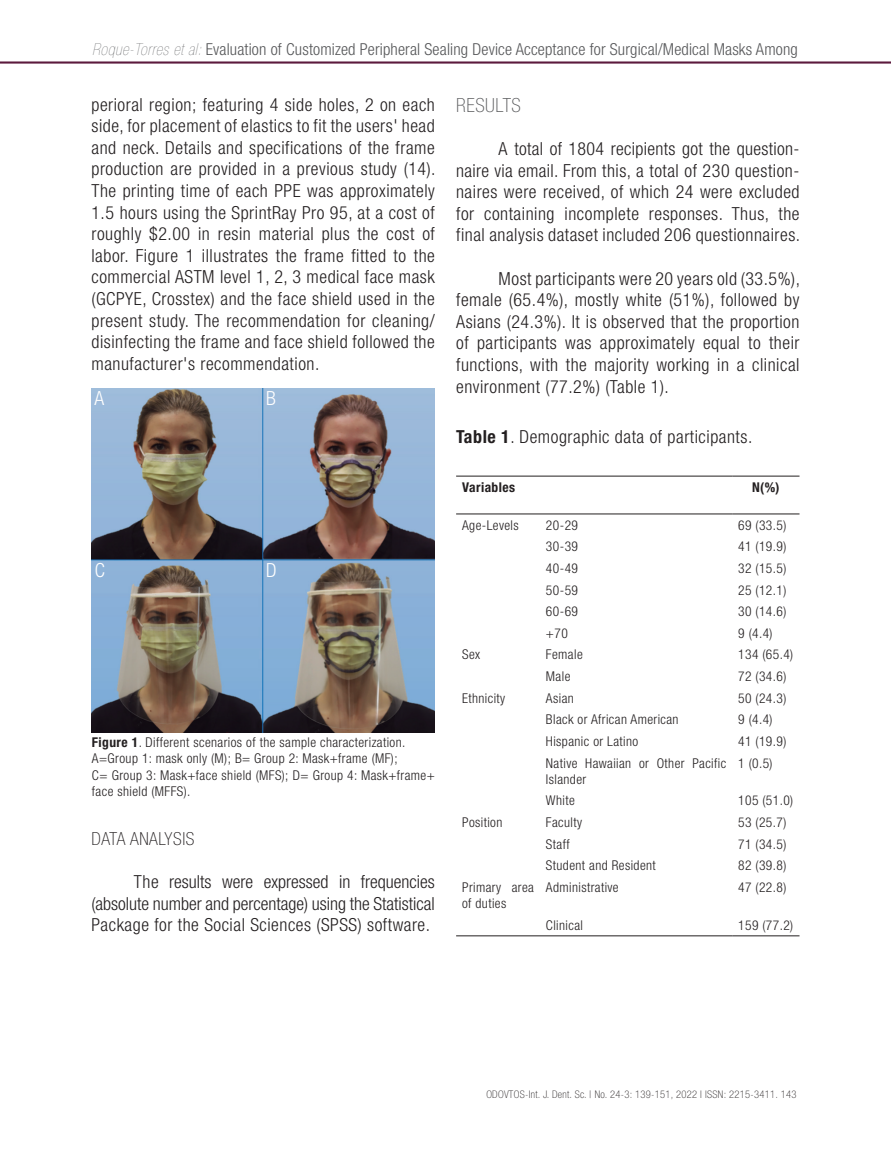
<style>
.page{position:relative;width:891px;height:1161px;background:#fff}
.page>*{position:absolute;margin:0;border:0;box-sizing:border-box;transform-origin:0 0}
.Subtitulo_1{font:100 condensed 19.5px "Helvetica Neue LT Std";letter-spacing:.03em;color:#57585a}
.Texto_general_sin_sa{font:300 condensed 19.5px "Helvetica Neue LT Std";color:#fff}
.Texto_general_con_sa{font:300 condensed 18px/21.6px "Helvetica Neue LT Std";letter-spacing:.03em;color:#231f20;text-align:justify}
.Texto_general_sin_sa-2{font:300 condensed 18px "Helvetica Neue LT Std";letter-spacing:.03em;color:#231f20}
.Subtítulo_2{font:100 condensed 18px "Helvetica Neue LT Std";letter-spacing:.03em;color:#231f20}
.t1{font:300 condensed 16.5px "Helvetica Neue LT Std";letter-spacing:.01em;color:#57585a}
.tablas{font:300 condensed 13.5px/16.2px "Helvetica Neue LT Std";letter-spacing:.03em;color:#231f20}
.fuentes_de_tablas{font:300 condensed 13.5px/16.2px "Helvetica Neue LT Std";letter-spacing:.03em;color:#231f20}
.tablas-2{font:700 condensed 13.5px "Helvetica Neue LT Std";letter-spacing:.03em;color:#231f20}
.t2{font:100 condensed 10.5px "Helvetica Neue LT Std";letter-spacing:.03em;color:#231f20}
.s1{font-weight:200;font-style:italic}
.s2{font-weight:700}
</style>
<div class="page">
<svg style="left:0;top:61px;width:891px;height:3px;background:#8b5d76"></svg>
<img style="left:92px;top:388px;width:342px;height:345px">
<hr style="left:456px;top:935px;width:84px;height:1px;background:#231f20">
<hr style="left:540px;top:935px;width:192px;height:1px;background:#231f20">
<hr style="left:732px;top:935px;width:68px;height:1px;background:#231f20">
<hr style="left:456px;top:476px;width:84px;height:1px;background:#231f20">
<hr style="left:540px;top:476px;width:192px;height:1px;background:#231f20">
<hr style="left:732px;top:476px;width:68px;height:1px;background:#231f20">
<hr style="left:456px;top:514px;width:84px;height:1px;background:#231f20">
<hr style="left:540px;top:514px;width:192px;height:1px;background:#231f20">
<hr style="left:732px;top:514px;width:68px;height:1px;background:#231f20">
<p class="t1" style="left:92px;top:40px;width:707px"><span class="s1">Roque-Torres et al:</span> Evaluation of Customized Peripheral Sealing Device Acceptance for Surgical/Medical Masks Among</p>
<p class="Texto_general_con_sa" style="left:91px;top:93px;width:346px">perioral region; featuring 4 side holes, 2 on each side, for placement of elastics to fit the users' head and neck. Details and specifications of the frame production are provided in a previous study (14).<br>The printing time of each PPE was approximately 1.5 hours using the SprintRay Pro 95, at a cost of roughly $2.00 in resin material plus the cost of labor. Figure 1 illustrates the frame fitted to the commercial ASTM level 1, 2, 3 medical face mask (GCPYE, Crosstex) and the face shield used in the present study. The recommendation for cleaning/ disinfecting the frame and face shield followed the manufacturer's recommendation.</p>
<p class="Texto_general_sin_sa" style="left:94px;top:387px;width:11px">A</p>
<p class="Texto_general_sin_sa" style="left:95px;top:559px;width:12px">C</p>
<p class="Texto_general_sin_sa" style="left:266px;top:387px;width:11px">B</p>
<p class="Texto_general_sin_sa" style="left:266px;top:559px;width:12px">D</p>
<p class="fuentes_de_tablas" style="left:92px;top:734px;width:315px"><span class="s2">Figure 1</span>. Different scenarios of the sample characterization.</p>
<p class="fuentes_de_tablas" style="left:92px;top:750px;width:307px">A=Group 1: mask only (M); B= Group 2: Mask+frame (MF);</p>
<p class="fuentes_de_tablas" style="left:92px;top:767px;width:344px">C= Group 3: Mask+face shield (MFS); D= Group 4: Mask+frame+ face shield (MFFS).</p>
<p class="Subtítulo_2" style="left:91px;top:829px;width:105px">DATA ANALYSIS</p>
<p class="Texto_general_con_sa" style="left:91px;top:871px;width:345px;text-indent:43px">The results were expressed in frequencies (absolute number and percentage) using the Statistical Package for the Social Sciences (SPSS) software.</p>
<p class="Subtitulo_1" style="left:456px;top:94px;width:66px">RESULTS</p>
<p class="Texto_general_con_sa" style="left:456px;top:138px;width:346px;text-indent:43px">A total of 1804 recipients got the question&shy;naire via email. From this, a total of 230 question&shy;naires were received, of which 24 were excluded for containing incomplete responses. Thus, the final analysis dataset included 206 questionnaires.</p>
<p class="Texto_general_con_sa" style="left:456px;top:267px;width:346px;text-indent:43px">Most participants were 20 years old (33.5%), female (65.4%), mostly white (51%), followed by Asians (24.3%). It is observed that the proportion of participants was approximately equal to their functions, with the majority working in a clinical environment (77.2%) (Table 1).</p>
<p class="Texto_general_sin_sa-2" style="left:456px;top:427px;width:298px"><span class="s2">Table 1</span>. Demographic data of participants.</p>
<p class="tablas-2" style="left:462px;top:479px;width:54px">Variables</p>
<p class="tablas-2" style="left:752px;top:479px;width:29px">N(%)</p>
<p class="tablas" style="left:462px;top:517px;width:58px">Age-Levels</p>
<p class="tablas" style="left:546px;top:517px;width:34px">20-29</p>
<p class="tablas" style="left:738px;top:517px;width:50px">69 (33.5)</p>
<p class="tablas" style="left:546px;top:538px;width:34px">30-39</p>
<p class="tablas" style="left:738px;top:538px;width:50px">41 (19.9)</p>
<p class="tablas" style="left:546px;top:560px;width:34px">40-49</p>
<p class="tablas" style="left:738px;top:560px;width:50px">32 (15.5)</p>
<p class="tablas" style="left:546px;top:582px;width:34px">50-59</p>
<p class="tablas" style="left:738px;top:582px;width:50px">25 (12.1)</p>
<p class="tablas" style="left:546px;top:603px;width:34px">60-69</p>
<p class="tablas" style="left:738px;top:603px;width:50px">30 (14.6)</p>
<p class="tablas" style="left:546px;top:625px;width:23px">+70</p>
<p class="tablas" style="left:738px;top:625px;width:36px">9 (4.4)</p>
<p class="tablas" style="left:462px;top:646px;width:20px">Sex</p>
<p class="tablas" style="left:546px;top:646px;width:38px">Female</p>
<p class="tablas" style="left:738px;top:646px;width:56px">134 (65.4)</p>
<p class="tablas" style="left:546px;top:668px;width:26px">Male</p>
<p class="tablas" style="left:738px;top:668px;width:50px">72 (34.6)</p>
<p class="tablas" style="left:462px;top:690px;width:45px">Ethnicity</p>
<p class="tablas" style="left:546px;top:690px;width:29px">Asian</p>
<p class="tablas" style="left:738px;top:690px;width:50px">50 (24.3)</p>
<p class="tablas" style="left:546px;top:711px;width:134px">Black or African American</p>
<p class="tablas" style="left:738px;top:711px;width:36px">9 (4.4)</p>
<p class="tablas" style="left:546px;top:733px;width:94px">Hispanic or Latino</p>
<p class="tablas" style="left:738px;top:733px;width:50px">41 (19.9)</p>
<p class="tablas" style="left:546px;top:755px;width:182px">Native Hawaiian or Other Pacific<br>Islander</p>
<p class="tablas" style="left:738px;top:755px;width:36px">1 (0.5)</p>
<p class="tablas" style="left:546px;top:792px;width:30px">White</p>
<p class="tablas" style="left:738px;top:792px;width:56px">105 (51.0)</p>
<p class="tablas" style="left:462px;top:814px;width:42px">Position</p>
<p class="tablas" style="left:546px;top:814px;width:38px">Faculty</p>
<p class="tablas" style="left:738px;top:814px;width:50px">53 (25.7)</p>
<p class="tablas" style="left:546px;top:836px;width:25px">Staff</p>
<p class="tablas" style="left:738px;top:836px;width:50px">71 (34.5)</p>
<p class="tablas" style="left:546px;top:857px;width:111px">Student and Resident</p>
<p class="tablas" style="left:738px;top:857px;width:50px">82 (39.8)</p>
<p class="tablas" style="left:462px;top:879px;width:73px">Primary area of duties</p>
<p class="tablas" style="left:546px;top:879px;width:74px">Administrative</p>
<p class="tablas" style="left:738px;top:879px;width:50px">47 (22.8)</p>
<p class="tablas" style="left:546px;top:917px;width:39px">Clinical</p>
<p class="tablas" style="left:738px;top:917px;width:56px">159 (77.2)</p>
<p class="t2" style="left:486px;top:1088px;width:312px">ODOVTOS-Int. J. Dent. Sc. | No. 24-3: 139-151, 2022 I ISSN: 2215-3411. 143</p>
</div>
